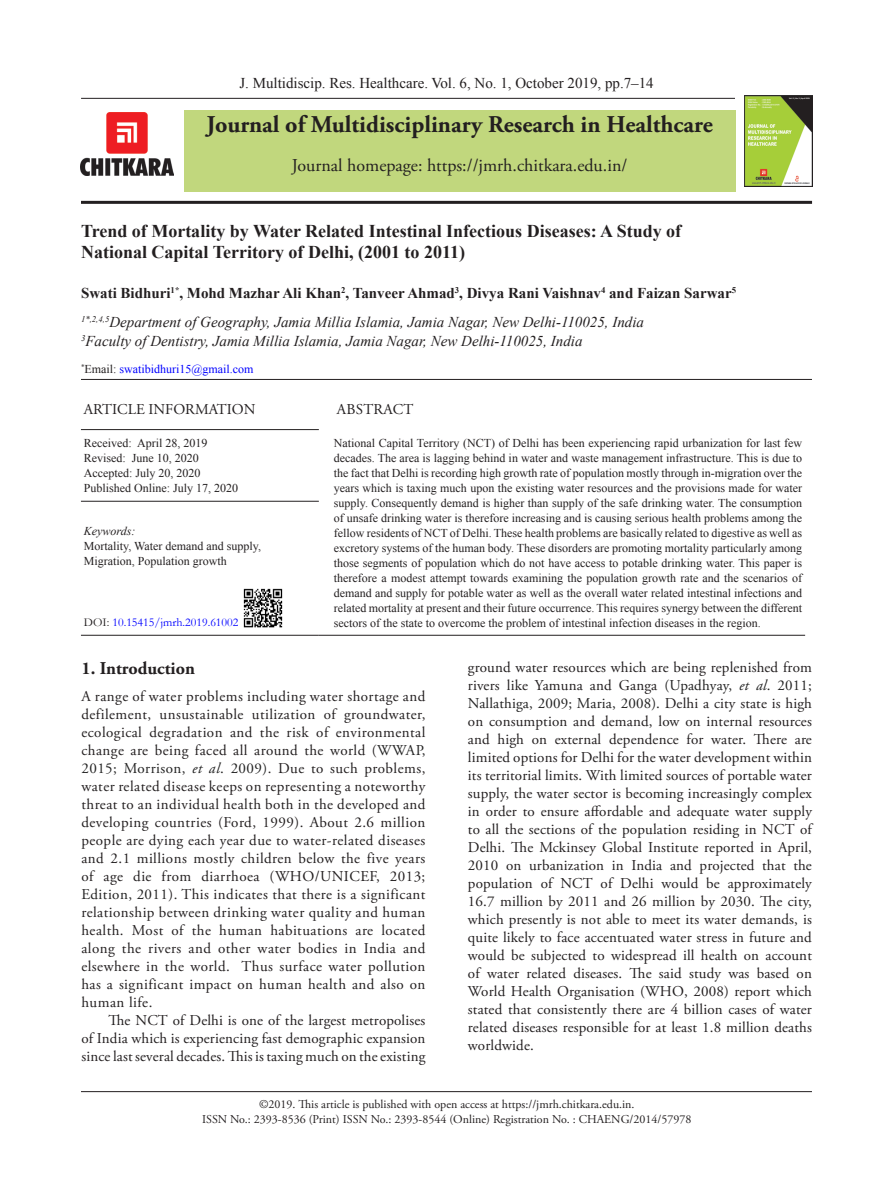
<style>
.page{position:relative;width:893px;height:1191px;background:#fff}
.page>*{position:absolute;margin:0;border:0;box-sizing:border-box;transform-origin:0 0}
.t1{font:700 24px "Adobe Garamond Pro";color:#231f20}
.t2{font:700 18px/21px "Times New Roman";color:#231f20}
.t3{font:18px "Adobe Garamond Pro";color:#231f20}
.t4{font:700 18px "Adobe Garamond Pro";color:#231f20}
.t5{font:15px/18px "Adobe Garamond Pro";letter-spacing:.01em;color:#231f20;text-align:justify}
.t6{font:700 15px/28.5px "Times New Roman";color:#231f20}
.t7{font:italic 15px "Times New Roman";color:#231f20}
.t8{font:15px "Times New Roman";color:#231f20}
.t9{font:12px/15px "Times New Roman";color:#231f20}
.t10{font:12px/15px "Adobe Garamond Pro";color:#231f20;text-align:center}
.t11{font:12px "Times New Roman";color:#00f}
.t12{font:12px "Garamond";color:#00f}
.t13{font:italic 12px "Times New Roman";color:#231f20}
.t14{font:700 1.8px "Arial";color:#fff}
.s1{font-weight:400;font-style:italic}
.s2{color:#231f20}
.s3{color:#222}
.s4{font-style:italic;color:#222}
</style>
<div class="page">
<img style="left:80px;top:112px;width:93px;height:63px">
<hr style="left:81px;top:201px;width:731px;height:3px;background:#231f20">
<div style="left:184px;top:110px;width:551px;height:81px;background:#c1d77d"></div>
<hr style="left:81px;top:1091px;width:731px;height:1px;background:#231f20">
<hr style="left:81px;top:98px;width:654px;height:1px;background:#231f20">
<img style="left:744px;top:96px;width:69px;height:90px">
<hr style="left:81px;top:379px;width:731px;height:1px;background:#231f20">
<hr style="left:81px;top:429px;width:238px;height:1px;background:#231f20">
<hr style="left:81px;top:501px;width:238px;height:1px;background:#231f20">
<hr style="left:319px;top:635px;width:486px;height:1px;background:#231f20">
<hr style="left:81px;top:635px;width:238px;height:1px;background:#231f20">
<img style="left:243px;top:588px;width:40px;height:40px">
<p class="t8" style="left:239px;top:73px;width:416px">J. Multidiscip. Res. Healthcare. Vol. 6, No. 1, October 2019, pp.7–14</p>
<h1 class="t1" style="left:206px;top:111px;width:508px">Journal of Multidisciplinary Research in Healthcare</h1>
<p class="t3" style="left:292px;top:155px;width:337px">Journal homepage: https://jmrh.chitkara.edu.in/</p>
<p class="t2" style="left:81px;top:219px;width:602px">Trend of Mortality by Water Related Intestinal Infectious Diseases: A Study of<br>National Capital Territory of Delhi, (2001 to 2011)</p>
<p class="t6" style="left:81px;top:278px;width:656px">Swati Bidhuri<sup>1*</sup>, Mohd Mazhar Ali Khan<sup>2</sup>, Tanveer Ahmad<sup>3</sup>, Divya Rani Vaishnav<sup>4</sup> and Faizan Sarwar<sup>5<br></sup><sup>1*,2,4,5</sup><span class="s1">Department of Geography, Jamia Millia Islamia, Jamia Nagar, New Delhi-110025, India</span></p>
<p class="t7" style="left:81px;top:331px;width:503px"><sup>3</sup>Faculty of Dentistry, Jamia Millia Islamia, Jamia Nagar, New Delhi-110025, India</p>
<p class="t11" style="left:81px;top:361px;width:174px"><sup>*</sup><span class="s2">Email:</span> swatibidhuri15@gmail.com</p>
<p class="t14" style="left:789px;top:97px;width:22px">Vol. 5 | No. 2 | April 2020</p>
<p class="t5" style="left:84px;top:401px;width:173px">ARTICLE INFORMATION</p>
<p class="t5" style="left:337px;top:401px;width:78px">ABSTRACT</p>
<p class="t9" style="left:84px;top:435px;width:156px">Received: April 28, 2019<br>Revised: June 10, 2020<br>Accepted: July 20, 2020<br>Published Online: July 17, 2020</p>
<p class="t9" style="left:334px;top:435px;width:470px;text-align:justify">National Capital Territory (NCT) of Delhi has been experiencing rapid urbanization for last few decades. The area is lagging behind in water and waste management infrastructure. This is due to the fact that Delhi is recording high growth rate of population mostly through in-migration over the years which is taxing much upon the existing water resources and the provisions made for water supply. Consequently demand is higher than supply of the safe drinking water. The consumption of unsafe drinking water is therefore increasing and is causing serious health problems among the fellow residents of NCT of Delhi. These health problems are basically related to digestive as well as excretory systems of the human body. These disorders are promoting mortality particularly among those segments of population which do not have access to potable drinking water. This paper is therefore a modest attempt towards examining the population growth rate and the scenarios of demand and supply for potable water as well as the overall water related intestinal infections and related mortality at present and their future occurrence. This requires synergy between the different sectors of the state to overcome the problem of intestinal infection diseases in the region.</p>
<p class="t13" style="left:84px;top:523px;width:53px">Keywords:</p>
<p class="t9" style="left:84px;top:538px;width:179px">Mortality, Water demand and supply,<br>Migration, Population growth</p>
<p class="t12" style="left:84px;top:614px;width:156px"><span class="s2">DOI:</span> 10.15415/jmrh.2019.61002</p>
<p class="t4" style="left:81px;top:657px;width:115px">1. Introduction</p>
<p class="t5" style="left:81px;top:687px;width:345px">A range of water problems including water shortage and defilement, unsustainable utilization of groundwater, ecological degradation and the risk of environmental change are being faced all around the world (<span class="s3">WWAP, 2015; Morrison,</span> <span class="s4">et al</span><span class="s3">. 2009)</span>. Due to such problems, water related disease keeps on representing a noteworthy threat to an individual health both in the developed and developing countries (Ford, 1999). About 2.6 million people are dying each year due to water-related diseases and 2.1 millions mostly children below the five years of age die from diarrhoea (WHO/UNICEF, 2013; <span class="s3">Edition, 2011</span>). This indicates that there is a significant relationship between drinking water quality and human health. Most of the human habituations are located along the rivers and other water bodies in India and elsewhere in the world. Thus surface water pollution has a significant impact on human health and also on human life.</p>
<p class="t5" style="left:81px;top:1011px;width:345px;text-indent:27px">The NCT of Delhi is one of the largest metropolises of India which is experiencing fast demographic expansion since last several decades. This is taxing much on the existing</p>
<p class="t5" style="left:468px;top:658px;width:345px">ground water resources which are being replenished from rivers like Yamuna and Ganga <span class="s3">(Upadhyay,</span> <span class="s4">et al</span><span class="s3">. 2011; Nallathiga, 2009; Maria, 2008).</span> Delhi a city state is high on consumption and demand, low on internal resources and high on external dependence for water. There are limited options for Delhi for the water development within its territorial limits. With limited sources of portable water supply, the water sector is becoming increasingly complex in order to ensure affordable and adequate water supply to all the sections of the population residing in NCT of Delhi. The Mckinsey Global Institute reported in April, 2010 on urbanization in India and projected that the population of NCT of Delhi would be approximately 16.7 million by 2011 and 26 million by 2030. The city, which presently is not able to meet its water demands, is quite likely to face accentuated water stress in future and would be subjected to widespread ill health on account of water related diseases. The said study was based on World Health Organisation (WHO, 2008) report which stated that consistently there are 4 billion cases of water related diseases responsible for at least 1.8 million deaths worldwide.</p>
<p class="t10" style="left:202px;top:1097px;width:491px">©2019. This article is published with open access at https://jmrh.chitkara.edu.in.<br>ISSN No.: 2393-8536 (Print) ISSN No.: 2393-8544 (Online) Registration No. : CHAENG/2014/57978</p>
</div>
